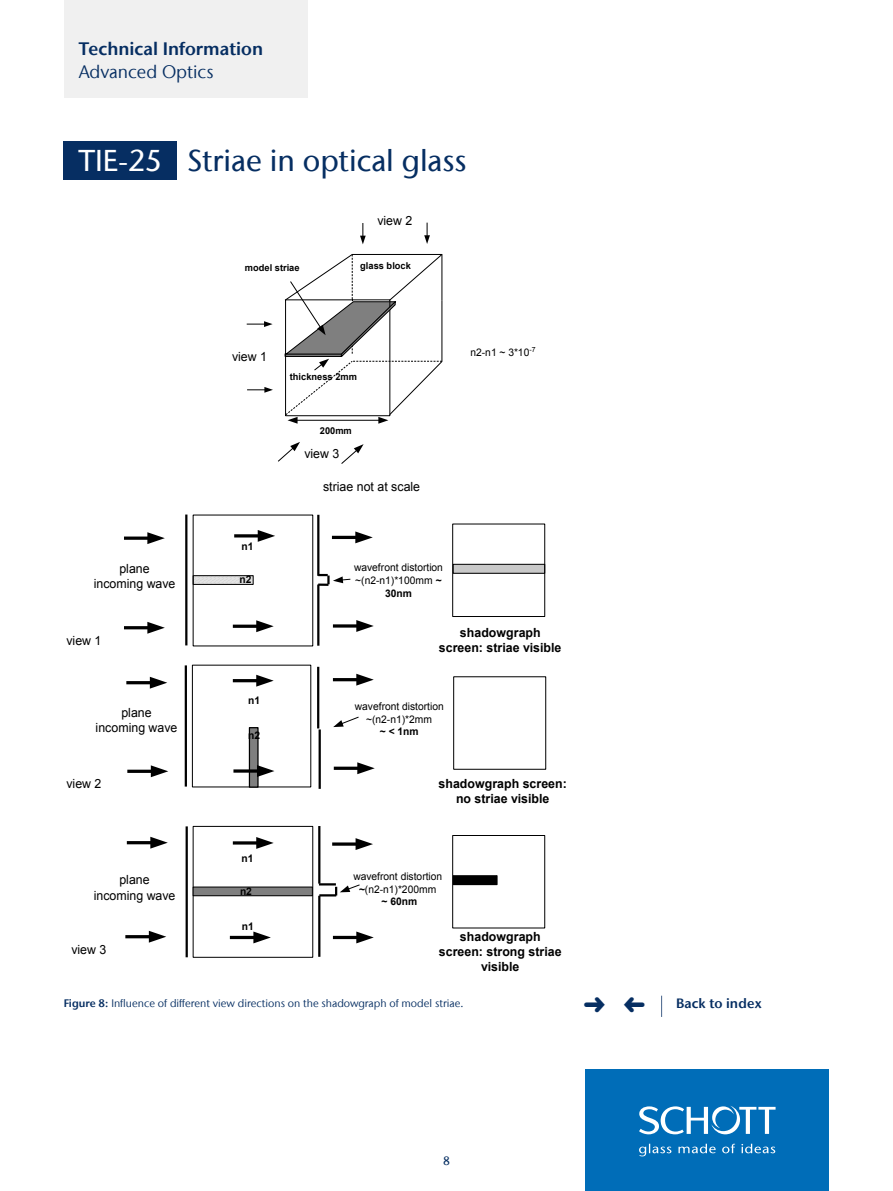
<style>
.page{position:relative;width:893px;height:1191px;background:#fff}
.page>*{position:absolute;margin:0;border:0;box-sizing:border-box;transform-origin:0 0}
.t1{font:500 30px "Stone Sans IIITC Com";color:#062e62}
.t2{font:600 18px "Stone Sans IIITC Com";color:#062e62}
.t3{font:18px "Stone Sans IIITC Com";color:#062e62}
.t4{font:600 13.5px "Stone Sans IIITC Com";letter-spacing:.01em;color:#062e62}
.t5{font:700 12.6px/15.1px "Arial";color:#000;text-align:center}
.t6{font:12.6px/15.1px "Arial";color:#000;text-align:center}
.t7{font:500 12px "Stone Sans IIITC Com";color:#062e62}
.t8{font:10.8px "Stone Sans IIITC Com";color:#062e62}
.t9{font:10.5px/12.6px "Arial";color:#000;text-align:center}
.t10{font:700 10.5px "Arial";letter-spacing:.005em;color:#000}
.t11{font:700 9.45px "Arial";color:#000}
.s1{color:#fff}
.s2{font-weight:700}
.s3{font-weight:600}
</style>
<div class="page">
<div style="left:64px;top:0;width:244px;height:98px;background:#f0f0f0"></div>
<div style="left:585px;top:1069px;width:244px;height:122px;background:#006db8"></div>
<svg style="left:639px;top:1105px;width:137px;height:51px"></svg>
<div style="left:64px;top:142px;width:113px;height:38px;background:#062e62"></div>
<div style="left:193px;top:575px;width:60px;height:9px;background:#dfdfdf"></div>
<div style="left:193px;top:575px;width:61px;height:10px;border:1px solid #000"></div>
<hr style="left:332px;top:536px;width:25px;height:3px;background:#000">
<svg style="left:355px;top:531px;width:18px;height:12px"></svg>
<hr style="left:333px;top:624px;width:25px;height:3px;background:#000">
<svg style="left:356px;top:620px;width:18px;height:12px"></svg>
<div style="left:453px;top:676px;width:93px;height:93px;border:1px solid #000"></div>
<svg style="left:333px;top:716px;width:26px;height:11px"></svg>
<div style="left:453px;top:564px;width:92px;height:9px;background:#c9c9c9"></div>
<div style="left:453px;top:564px;width:92px;height:9px;border:1px solid #000"></div>
<div style="left:452px;top:523px;width:93px;height:94px;border:1px solid #000"></div>
<svg style="left:247px;top:321px;width:26px;height:6px"></svg>
<svg style="left:247px;top:387px;width:26px;height:6px"></svg>
<svg style="left:424px;top:223px;width:6px;height:21px"></svg>
<svg style="left:360px;top:223px;width:6px;height:21px"></svg>
<svg style="left:278px;top:442px;width:22px;height:20px"></svg>
<svg style="left:341px;top:444px;width:23px;height:20px"></svg>
<hr style="left:185px;top:514px;width:2px;height:131px;background:#000">
<hr style="left:317px;top:584px;width:2px;height:61px;background:#000">
<hr style="left:317px;top:515px;width:2px;height:61px;background:#000">
<div style="left:249px;top:727px;width:9px;height:60px;background:#7f7f7f"></div>
<div style="left:249px;top:727px;width:10px;height:60px;border:1px solid #000"></div>
<hr style="left:185px;top:665px;width:2px;height:121px;background:#000">
<hr style="left:319px;top:729px;width:2px;height:60px;background:#000">
<hr style="left:317px;top:667px;width:2px;height:61px;background:#000">
<svg style="left:124px;top:536px;width:23px;height:4px"></svg>
<svg style="left:147px;top:532px;width:18px;height:12px"></svg>
<hr style="left:126px;top:681px;width:25px;height:3px;background:#000">
<svg style="left:150px;top:677px;width:17px;height:11px"></svg>
<svg style="left:127px;top:769px;width:24px;height:4px"></svg>
<svg style="left:151px;top:765px;width:17px;height:12px"></svg>
<hr style="left:333px;top:678px;width:25px;height:3px;background:#000">
<svg style="left:356px;top:673px;width:18px;height:12px"></svg>
<svg style="left:334px;top:766px;width:23px;height:4px"></svg>
<svg style="left:357px;top:762px;width:18px;height:12px"></svg>
<hr style="left:332px;top:842px;width:25px;height:3px;background:#000">
<svg style="left:356px;top:838px;width:17px;height:12px"></svg>
<svg style="left:333px;top:935px;width:23px;height:4px"></svg>
<svg style="left:356px;top:931px;width:18px;height:12px"></svg>
<div style="left:453px;top:875px;width:44px;height:9px;background:#000"></div>
<div style="left:453px;top:875px;width:44px;height:10px;border:1px solid #000"></div>
<div style="left:452px;top:835px;width:93px;height:93px;border:1px solid #000"></div>
<div style="left:193px;top:887px;width:119px;height:8px;background:#7f7f7f"></div>
<div style="left:193px;top:886px;width:120px;height:10px;border:1px solid #000"></div>
<hr style="left:186px;top:826px;width:2px;height:131px;background:#000">
<hr style="left:318px;top:895px;width:2px;height:61px;background:#000">
<hr style="left:318px;top:826px;width:2px;height:57px;background:#000">
<hr style="left:233px;top:841px;width:25px;height:3px;background:#000">
<svg style="left:256px;top:837px;width:18px;height:12px"></svg>
<hr style="left:125px;top:935px;width:25px;height:3px;background:#000">
<svg style="left:149px;top:930px;width:17px;height:12px"></svg>
<svg style="left:319px;top:883px;width:41px;height:13px"></svg>
<svg style="left:318px;top:574px;width:33px;height:12px"></svg>
<svg style="left:284px;top:254px;width:159px;height:170px"></svg>
<hr style="left:233px;top:679px;width:25px;height:3px;background:#000">
<svg style="left:256px;top:674px;width:18px;height:12px"></svg>
<hr style="left:233px;top:769px;width:25px;height:3px;background:#000">
<svg style="left:257px;top:765px;width:17px;height:12px"></svg>
<hr style="left:234px;top:534px;width:25px;height:3px;background:#000">
<svg style="left:258px;top:530px;width:17px;height:12px"></svg>
<svg style="left:233px;top:624px;width:23px;height:4px"></svg>
<svg style="left:256px;top:620px;width:18px;height:12px"></svg>
<hr style="left:124px;top:626px;width:25px;height:3px;background:#000">
<svg style="left:147px;top:622px;width:18px;height:11px"></svg>
<hr style="left:127px;top:841px;width:25px;height:3px;background:#000">
<svg style="left:150px;top:836px;width:18px;height:12px"></svg>
<svg style="left:230px;top:935px;width:23px;height:4px"></svg>
<svg style="left:253px;top:931px;width:18px;height:12px"></svg>
<svg style="left:661px;top:995px;width:1px;height:22px"></svg>
<h2 class="t2" style="left:79px;top:38px;width:186px">Technical Information</h2>
<h2 class="t3" style="left:79px;top:60px;width:136px">Advanced Optics</h2>
<h1 class="t1" style="left:78px;top:142px;width:390px"><span class="s1">TIE-25</span> Striae in optical glass</h1>
<p class="t6" style="left:94px;top:561px;width:83px">plane incoming wave</p>
<p class="t6" style="left:67px;top:633px;width:36px">view 1</p>
<p class="t11" style="left:245px;top:261px;width:56px">model striae</p>
<p class="t6" style="left:232px;top:349px;width:36px">view 1</p>
<p class="t6" style="left:377px;top:213px;width:36px">view 2</p>
<p class="t11" style="left:360px;top:259px;width:52px">glass block</p>
<p class="t11" style="left:290px;top:371px;width:69px">thickness 2mm</p>
<p class="t11" style="left:320px;top:424px;width:34px">200mm</p>
<p class="t6" style="left:304px;top:446px;width:36px">view 3</p>
<p class="t6" style="left:323px;top:479px;width:99px">striae not at scale</p>
<p class="t9" style="left:470px;top:346px;width:67px">n2-n1 ~ 3*10<sup>-7</sup></p>
<p class="t10" style="left:241px;top:539px;width:14px">n1</p>
<p class="t10" style="left:239px;top:573px;width:14px">n2</p>
<p class="t9" style="left:354px;top:561px;width:90px">wavefront distortion ~(n2-n1)*100mm <span class="s2">~<br>30nm</span></p>
<p class="t5" style="left:439px;top:625px;width:124px">shadowgraph screen: striae visible</p>
<p class="t10" style="left:248px;top:693px;width:14px">n1</p>
<p class="t10" style="left:248px;top:728px;width:14px">n2</p>
<p class="t6" style="left:96px;top:705px;width:83px">plane incoming wave</p>
<p class="t9" style="left:355px;top:700px;width:90px">wavefront distortion ~(n2-n1)*2mm</p>
<p class="t10" style="left:380px;top:724px;width:40px">~ &lt; 1nm</p>
<p class="t6" style="left:67px;top:776px;width:36px">view 2</p>
<p class="t6" style="left:94px;top:872px;width:83px">plane incoming wave</p>
<p class="t6" style="left:71px;top:942px;width:36px">view 3</p>
<p class="t10" style="left:241px;top:851px;width:14px">n1</p>
<p class="t10" style="left:240px;top:884px;width:14px">n2</p>
<p class="t10" style="left:242px;top:919px;width:14px">n1</p>
<p class="t5" style="left:439px;top:776px;width:130px">shadowgraph screen: no striae visible</p>
<p class="t9" style="left:353px;top:870px;width:90px">wavefront distortion <span class="s2">~</span>(n2-n1)*200mm<br><span class="s2">~ 60nm</span></p>
<p class="t5" style="left:439px;top:929px;width:124px">shadowgraph screen: strong striae visible</p>
<p class="t8" style="left:64px;top:996px;width:401px"><span class="s3">Figure 8:</span> Influence of different view directions on the shadowgraph of model striae.</p>
<p class="t4" style="left:676px;top:995px;width:87px">Back to index</p>
<p class="t7" style="left:443px;top:1153px;width:8px">8</p>
</div>
